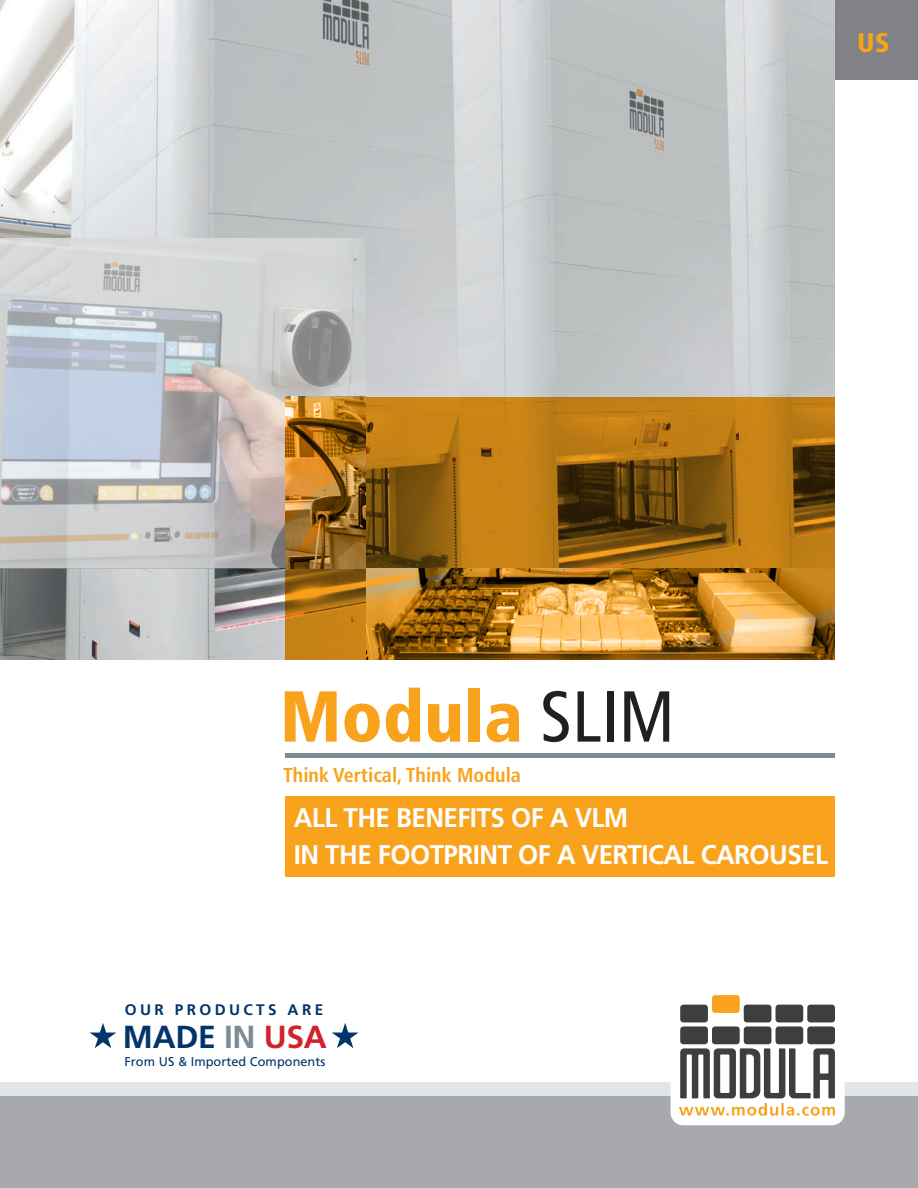
<style>
.page{position:relative;width:918px;height:1188px;background:#fff}
.page>*{position:absolute;margin:0;border:0;box-sizing:border-box;transform-origin:0 0}
.t1{font:900 condensed 72px "Frutiger LT Std";color:#f9a21c}
.t2{font:700 31.8px "Frutiger LT Std";letter-spacing:-.01em;color:#03346c}
.t3{font:700 27px/37.5px "Frutiger LT Std";letter-spacing:-.02em;color:#fff;scale:.96 1}
.t4{font:900 condensed 27px "Frutiger LT Std";color:#f9a21c}
.t5{font:700 condensed 20.1px "Frutiger LT Std";color:#f9a21c}
.t6{font:700 15.3px "Frutiger LT Std";letter-spacing:.22em;color:#03346c}
.t7{font:12.75px "Frutiger LT Std";letter-spacing:.005em;color:#03346c}
.s1{font-weight:400;color:#231f20}
.s2{color:#7b8c95}
.s3{color:#d1232a}
</style>
<div class="page">
<div style="left:835px;top:0;width:83px;height:80px;background:#808285"></div>
<img style="left:0;top:0;width:835px;height:660px">
<img style="left:0;top:239px;width:366px;height:329px">
<svg style="left:285px;top:397px;width:550px;height:263px;background:#a36b12"></svg>
<img style="left:366px;top:568px;width:469px;height:92px">
<img style="left:285px;top:397px;width:81px;height:171px">
<div style="left:0;top:1083px;width:918px;height:14px;background:#e1e6ea"></div>
<div style="left:0;top:1097px;width:918px;height:91px;background:#a8a9ad"></div>
<div style="left:680px;top:1005px;width:28px;height:17px;background:#3e3e3f;border-radius:3px"></div>
<div style="left:712px;top:995px;width:28px;height:18px;background:#f9a21c;border-radius:3px"></div>
<div style="left:744px;top:1005px;width:27px;height:17px;background:#3e3e3f;border-radius:3px"></div>
<div style="left:776px;top:1005px;width:27px;height:17px;background:#3e3e3f;border-radius:3px"></div>
<div style="left:807px;top:1005px;width:28px;height:17px;background:#3e3e3f;border-radius:3px"></div>
<svg style="left:671px;top:1013px;width:174px;height:112px"></svg>
<svg style="left:90px;top:1023px;width:26px;height:25px"></svg>
<svg style="left:332px;top:1023px;width:27px;height:25px"></svg>
<div style="left:285px;top:796px;width:550px;height:81px;background:#f9a21c"></div>
<hr style="left:285px;top:754px;width:550px;height:4px;background:#7b8c95">
<p class="t4" style="left:858px;top:26px;width:34px">US</p>
<h1 class="t1" style="left:280px;top:673px;width:396px">Modula <span class="s1">SLIM</span></h1>
<p class="t5" style="left:283px;top:764px;width:239px">Think Vertical, Think Modula</p>
<p class="t3" style="left:294px;top:799px;width:558px">ALL THE BENEFITS OF A VLM<br>IN THE FOOTPRINT OF A VERTICAL CAROUSEL</p>
<p class="t6" style="left:125px;top:1001px;width:200px">OUR PRODUCTS ARE</p>
<p class="t2" style="left:123px;top:1018px;width:205px">MADE <span class="s2">IN</span> <span class="s3">USA</span></p>
<p class="t7" style="left:125px;top:1054px;width:202px">From US &amp; Imported Components</p>
</div>
